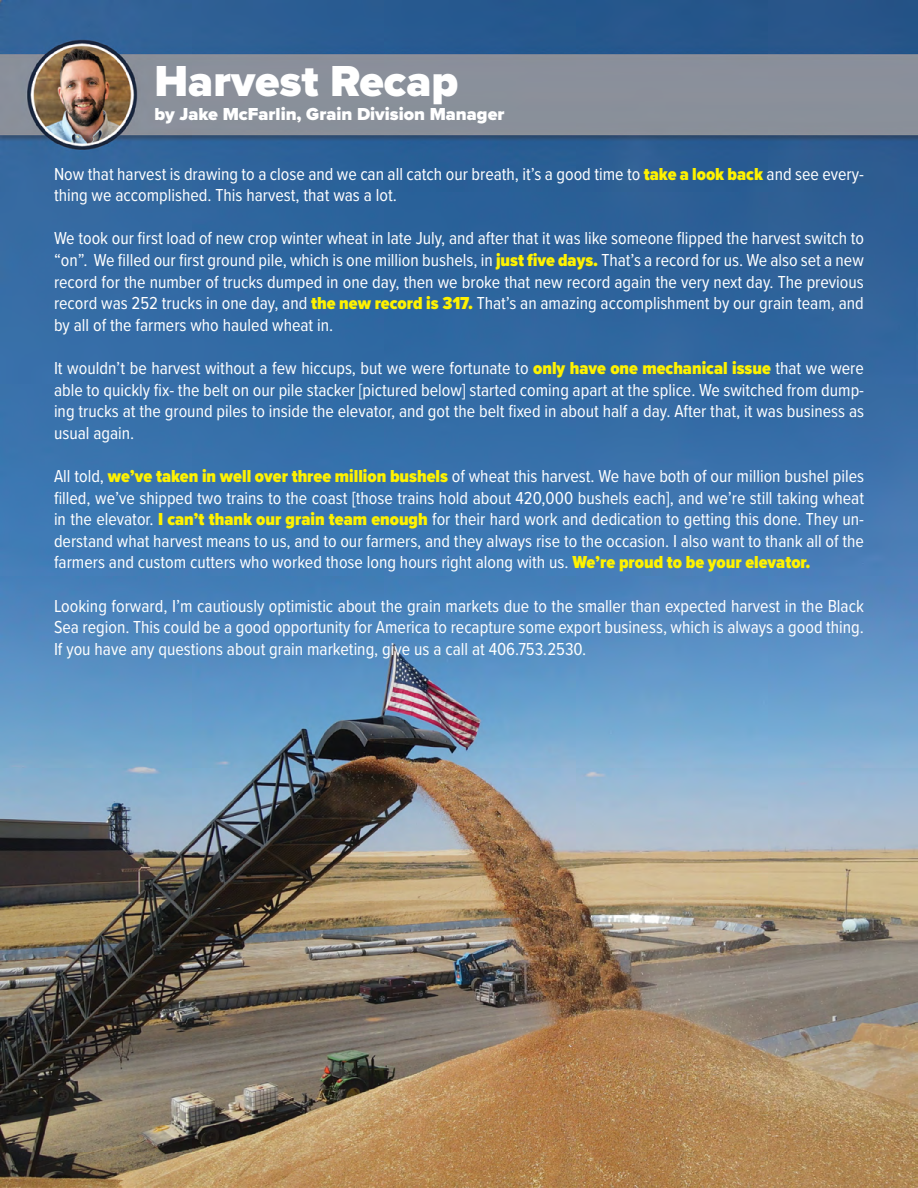
<style>
.page{position:relative;width:918px;height:1188px;background:#fff}
.page>*{position:absolute;margin:0;border:0;box-sizing:border-box;transform-origin:0 0}
.t1{font:900 45px "Proxima Nova";color:#fff}
.t2{font:18px/21.6px "Proxima Nova Cond";color:#fff;text-align:justify}
.t3{font:900 18px "Proxima Nova";color:#fff}
.s1{font-weight:900;color:#fff200}
</style>
<div class="page">
<img style="left:0;top:0;width:918px;height:1188px">
<h1 class="t1" style="left:154px;top:47px;width:305px">Harvest Recap</h1>
<p class="t3" style="left:154px;top:100px;width:351px">by Jake McFarlin, Grain Division Manager</p>
<p class="t2" style="left:54px;top:162px;width:812px">Now that harvest is drawing to a close and we can all catch our breath, it’s a good time to <span class="s1">take a look back</span> and see every&shy;thing we accomplished. This harvest, that was a lot.</p>
<p class="t2" style="left:54px;top:227px;width:812px">We took our first load of new crop winter wheat in late July, and after that it was like someone flipped the harvest switch to “on”. We filled our first ground pile, which is one million bushels, in <span class="s1">just five days.</span> That’s a record for us. We also set a new record for the number of trucks dumped in one day, then we broke that new record again the very next day. The previous record was 252 trucks in one day, and <span class="s1">the new record is 317.</span> That’s an amazing accomplishment by our grain team, and by all of the farmers who hauled wheat in.</p>
<p class="t2" style="left:54px;top:357px;width:812px">It wouldn’t be harvest without a few hiccups, but we were fortunate to <span class="s1">only have one mechanical issue</span> that we were able to quickly fix- the belt on our pile stacker [pictured below] started coming apart at the splice. We switched from dump&shy;ing trucks at the ground piles to inside the elevator, and got the belt fixed in about half a day. After that, it was business as usual again.</p>
<p class="t2" style="left:54px;top:465px;width:812px">All told, <span class="s1">we’ve taken in well over three million bushels</span> of wheat this harvest. We have both of our million bushel piles filled, we’ve shipped two trains to the coast [those trains hold about 420,000 bushels each], and we’re still taking wheat in the elevator. <span class="s1">I can’t thank our grain team enough</span> for their hard work and dedication to getting this done. They un&shy;derstand what harvest means to us, and to our farmers, and they always rise to the occasion. I also want to thank all of the farmers and custom cutters who worked those long hours right along with us. <span class="s1">We’re proud to be your elevator.</span></p>
<p class="t2" style="left:54px;top:594px;width:812px">Looking forward, I’m cautiously optimistic about the grain markets due to the smaller than expected harvest in the Black Sea region. This could be a good opportunity for America to recapture some export business, which is always a good thing.<br>If you have any questions about grain marketing, give us a call at 406.753.2530.</p>
</div>
